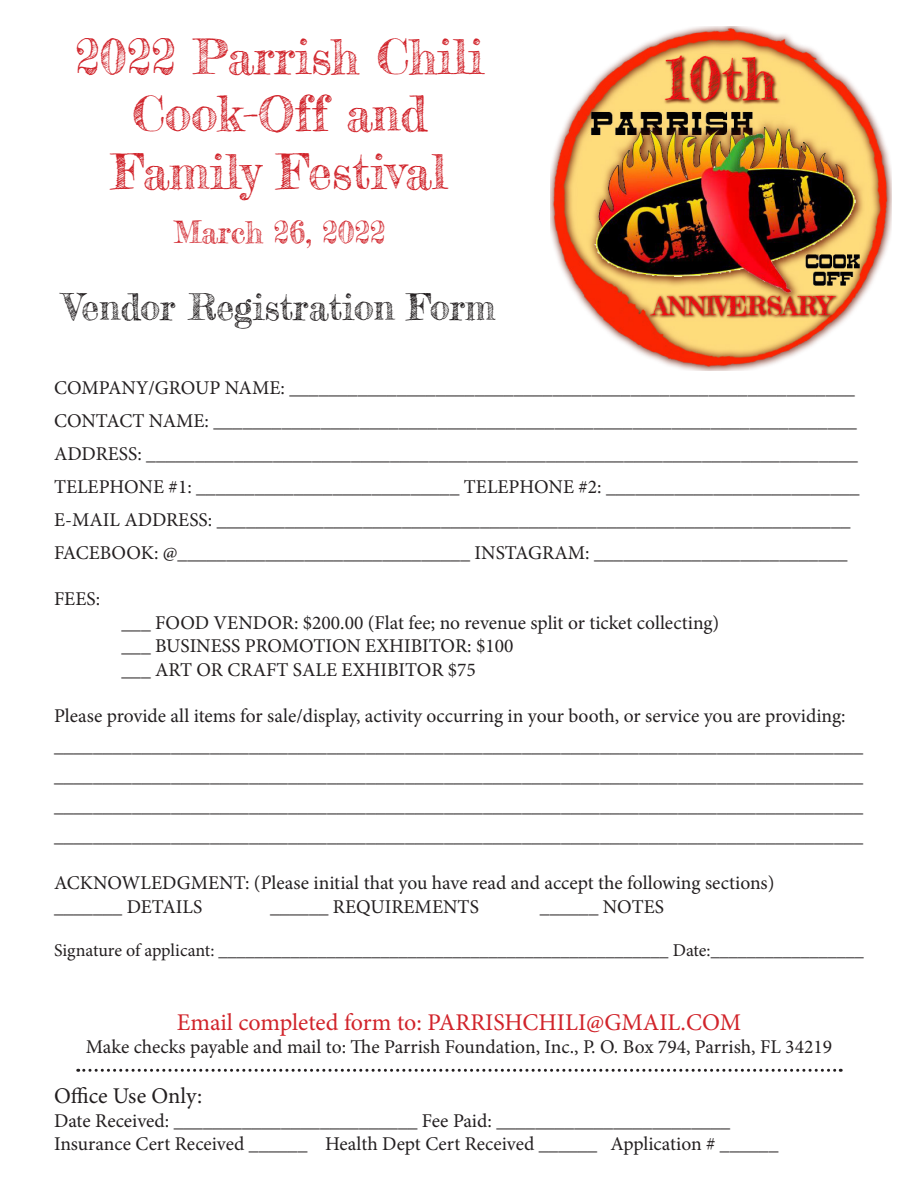
<style>
.page{position:relative;width:918px;height:1188px;background:#fff}
.page>*{position:absolute;margin:0;border:0;box-sizing:border-box;transform-origin:0 0}
.t1{font:48px/57.6px "Frederickathe Greatest";color:#d1232a;text-align:center}
.t2{font:36px "Frederickathe Greatest";color:#231f20}
.t3{font:30px "Frederickathe Greatest";color:#d1232a}
.t4{font:24px "Minion Pro";color:#d1232a}
.t5{font:22.5px "Minion Pro";color:#231f20}
.t6{font:19.5px "Minion Pro";color:#231f20}
.t7{font:18px "Minion Pro";letter-spacing:-.005em;color:#231f20}
</style>
<div class="page">
<img style="left:550px;top:27px;width:341px;height:343px">
<svg style="left:78px;top:1069px;width:763px;height:3px"></svg>
<p class="t1" style="left:75px;top:27px;width:410px">2022 Parrish Chili<br>Cook-Off and<br>Family Festival</p>
<p class="t3" style="left:174px;top:214px;width:213px">March 26, 2022</p>
<p class="t2" style="left:64px;top:285px;width:433px">Vendor Registration Form</p>
<p class="t6" style="left:54px;top:374px;width:802px">COMPANY/GROUP NAME: __________________________________________________________</p>
<p class="t6" style="left:54px;top:407px;width:804px">CONTACT NAME: __________________________________________________________________</p>
<p class="t6" style="left:54px;top:440px;width:806px">ADDRESS: _________________________________________________________________________</p>
<p class="t6" style="left:54px;top:473px;width:807px">TELEPHONE #1: ___________________________ TELEPHONE #2: __________________________</p>
<p class="t6" style="left:54px;top:506px;width:798px">E-MAIL ADDRESS: _________________________________________________________________</p>
<p class="t6" style="left:54px;top:539px;width:795px">FACEBOOK: @______________________________ INSTAGRAM: __________________________</p>
<p class="t6" style="left:54px;top:586px;width:48px">FEES:</p>
<p class="t6" style="left:122px;top:610px;width:599px">___ FOOD VENDOR: $200.00 (Flat fee; no revenue split or ticket collecting)</p>
<p class="t6" style="left:122px;top:633px;width:393px">___ BUSINESS PROMOTION EXHIBITOR: $100</p>
<p class="t6" style="left:122px;top:656px;width:356px">___ ART OR CRAFT SALE EXHIBITOR $75</p>
<p class="t6" style="left:54px;top:703px;width:793px">Please provide all items for sale/display, activity occurring in your booth, or service you are providing:</p>
<p class="t6" style="left:54px;top:733px;width:811px">___________________________________________________________________________________</p>
<p class="t6" style="left:54px;top:763px;width:811px">___________________________________________________________________________________</p>
<p class="t6" style="left:54px;top:793px;width:811px">___________________________________________________________________________________</p>
<p class="t6" style="left:54px;top:823px;width:811px">___________________________________________________________________________________</p>
<p class="t6" style="left:54px;top:870px;width:722px">ACKNOWLEDGMENT: (Please initial that you have read and accept the following sections)</p>
<p class="t6" style="left:54px;top:893px;width:150px">_______ DETAILS</p>
<p class="t6" style="left:270px;top:893px;width:211px">______ REQUIREMENTS</p>
<p class="t6" style="left:540px;top:893px;width:126px">______ NOTES</p>
<p class="t7" style="left:54px;top:938px;width:811px">Signature of applicant: __________________________________________________ Date:_________________</p>
<p class="t4" style="left:177px;top:1006px;width:566px">Email completed form to: PARRISHCHILI@GMAIL.COM</p>
<p class="t6" style="left:86px;top:1034px;width:748px">Make checks payable and mail to: The Parrish Foundation, Inc., P. O. Box 794, Parrish, FL 34219</p>
<p class="t5" style="left:54px;top:1081px;width:150px">Office Use Only:</p>
<p class="t6" style="left:54px;top:1108px;width:678px">Date Received: _________________________ Fee Paid: ________________________</p>
<p class="t6" style="left:54px;top:1131px;width:726px">Insurance Cert Received ______ Health Dept Cert Received ______ Application # ______</p>
</div>
